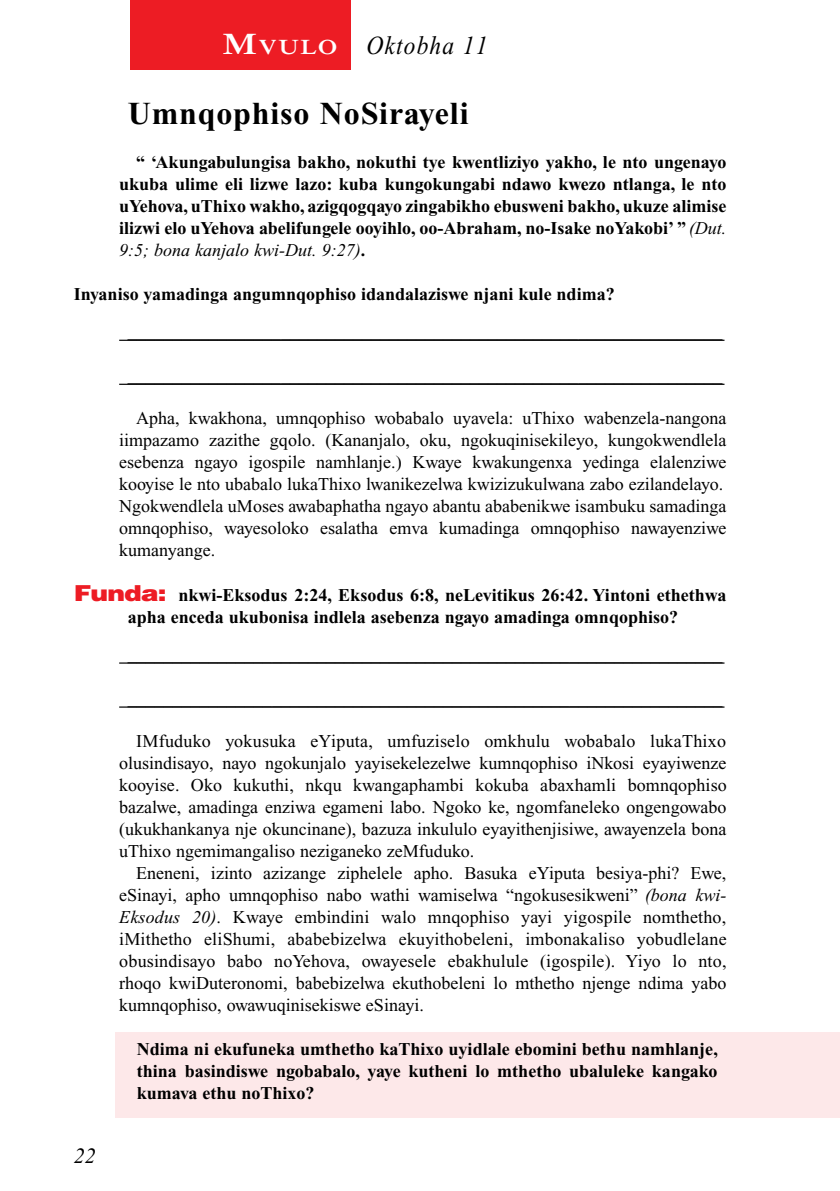
<style>
.page{position:relative;width:840px;height:1191px;background:#fff}
.page>*{position:absolute;margin:0;border:0;box-sizing:border-box;transform-origin:0 0}
.t1{font:700 32px "Times New Roman PS Std";letter-spacing:.025em;color:#000}
.t2{font:italic 26px "Times New Roman PS Std";letter-spacing:.05em;color:#000;scale:.9 1}
.t3{font:italic 22px "Times New Roman PS Std";color:#000}
.t4{font:600 21px "Times NRMT Std";color:#fff;scale:1.1 1}
.t5{font:18px/22px "Times New Roman PS Std";color:#000;text-align:justify}
.t6{font:700 18px/22px "Times New Roman PS Std";color:#000;text-align:justify}
.s1{font-size:30px}
.s2{font-weight:400;font-style:italic}
.s3{font-family:"Helvetica LT Std";font-weight:900;font-size:22px;color:#ed1c24}
.s4{font-style:italic}
</style>
<div class="page">
<div style="left:130px;top:0;width:220px;height:69px;background:#ed1c24"></div>
<div style="left:115px;top:1031px;width:724px;height:86px;background:#fde8e9"></div>
<hr style="left:119px;top:340px;width:605px;height:1px;background:#000">
<hr style="left:119px;top:384px;width:605px;height:1px;background:#000">
<hr style="left:119px;top:662px;width:605px;height:1px;background:#000">
<hr style="left:119px;top:706px;width:605px;height:1px;background:#000">
<p class="t4" style="left:222px;top:35px;width:106px"><span class="s1">M</span>VULO</p>
<h2 class="t2" style="left:366px;top:32px;width:136px">Oktobha 11</h2>
<h1 class="t1" style="left:128px;top:95px;width:342px">Umnqophiso NoSirayeli</h1>
<p class="t6" style="left:119px;top:151px;width:608px;text-indent:17px">“ ‘Akungabulungisa bakho, nokuthi tye kwentliziyo yakho, le nto ungenayo ukuba ulime eli lizwe lazo: kuba kungokungabi ndawo kwezo ntlanga, le nto uYehova, uThixo wakho, azigqogqayo zingabikho ebusweni bakho, ukuze alimise ilizwi elo uYehova abelifungele ooyihlo, oo-Abraham, no-Isake noYakobi’ ” <span class="s2">(Dut.<br>9:5; bona kanjalo kwi-Dut. 9:27)</span>.</p>
<p class="t6" style="left:74px;top:283px;width:542px">Inyaniso yamadinga angumnqophiso idandalaziswe njani kule ndima?</p>
<p class="t5" style="left:128px;top:321px;width:595px">__________________________________________________________________</p>
<p class="t5" style="left:128px;top:365px;width:595px">__________________________________________________________________</p>
<p class="t5" style="left:119px;top:407px;width:608px;text-align:left;text-indent:17px">Apha, kwakhona, umnqophiso wobabalo uyavela: uThixo wabenzela-nangona iimpazamo zazithe gqolo. (Kananjalo, oku, ngokuqinisekileyo, kungokwendlela esebenza ngayo igospile namhlanje.) Kwaye kwakungenxa yedinga elalenziwe kooyise le nto ubabalo lukaThixo lwanikezelwa kwizizukulwana zabo ezilandelayo.<br>Ngokwendlela uMoses awabaphatha ngayo abantu ababenikwe isambuku samadinga omnqophiso, wayesoloko esalatha emva kumadinga omnqophiso nawayenziwe kumanyange.</p>
<p class="t6" style="left:74px;top:583px;width:653px;text-align:center"><span class="s3">Funda:</span> nkwi-Eksodus 2:24, Eksodus 6:8, neLevitikus 26:42. Yintoni ethethwa apha enceda ukubonisa indlela asebenza ngayo amadinga omnqophiso?</p>
<p class="t5" style="left:128px;top:644px;width:595px">__________________________________________________________________</p>
<p class="t3" style="left:74px;top:1144px;width:23px">22</p>
<p class="t5" style="left:128px;top:688px;width:595px">__________________________________________________________________</p>
<p class="t5" style="left:119px;top:730px;width:609px;text-indent:17px">IMfuduko yokusuka eYiputa, umfuziselo omkhulu wobabalo lukaThixo olusindisayo, nayo ngokunjalo yayisekelezelwe kumnqophiso iNkosi eyayiwenze kooyise. Oko kukuthi, nkqu kwangaphambi kokuba abaxhamli bomnqophiso bazalwe, amadinga enziwa egameni labo. Ngoko ke, ngomfaneleko ongengowabo (ukukhankanya nje okuncinane), bazuza inkululo eyayithenjisiwe, awayenzela bona uThixo ngemimangaliso neziganeko zeMfuduko.</p>
<p class="t5" style="left:119px;top:862px;width:608px;text-indent:17px">Eneneni, izinto azizange ziphelele apho. Basuka eYiputa besiya-phi? Ewe, eSinayi, apho umnqophiso nabo wathi wamiselwa “ngokusesikweni” <span class="s4">(bona kwi-Eksodus 20)</span>. Kwaye embindini walo mnqophiso yayi yigospile nomthetho, iMithetho eliShumi, ababebizelwa ekuyithobeleni, imbonakaliso yobudlelane obusindisayo babo noYehova, owayesele ebakhulule (igospile). Yiyo lo nto, rhoqo kwiDuteronomi, babebizelwa ekuthobeleni lo mthetho njenge ndima yabo kumnqophiso, owawuqinisekiswe eSinayi.</p>
<p class="t6" style="left:137px;top:1038px;width:582px">Ndima ni ekufuneka umthetho kaThixo uyidlale ebomini bethu namhlanje, thina basindiswe ngobabalo, yaye kutheni lo mthetho ubaluleke kangako kumava ethu noThixo?</p>
</div>
